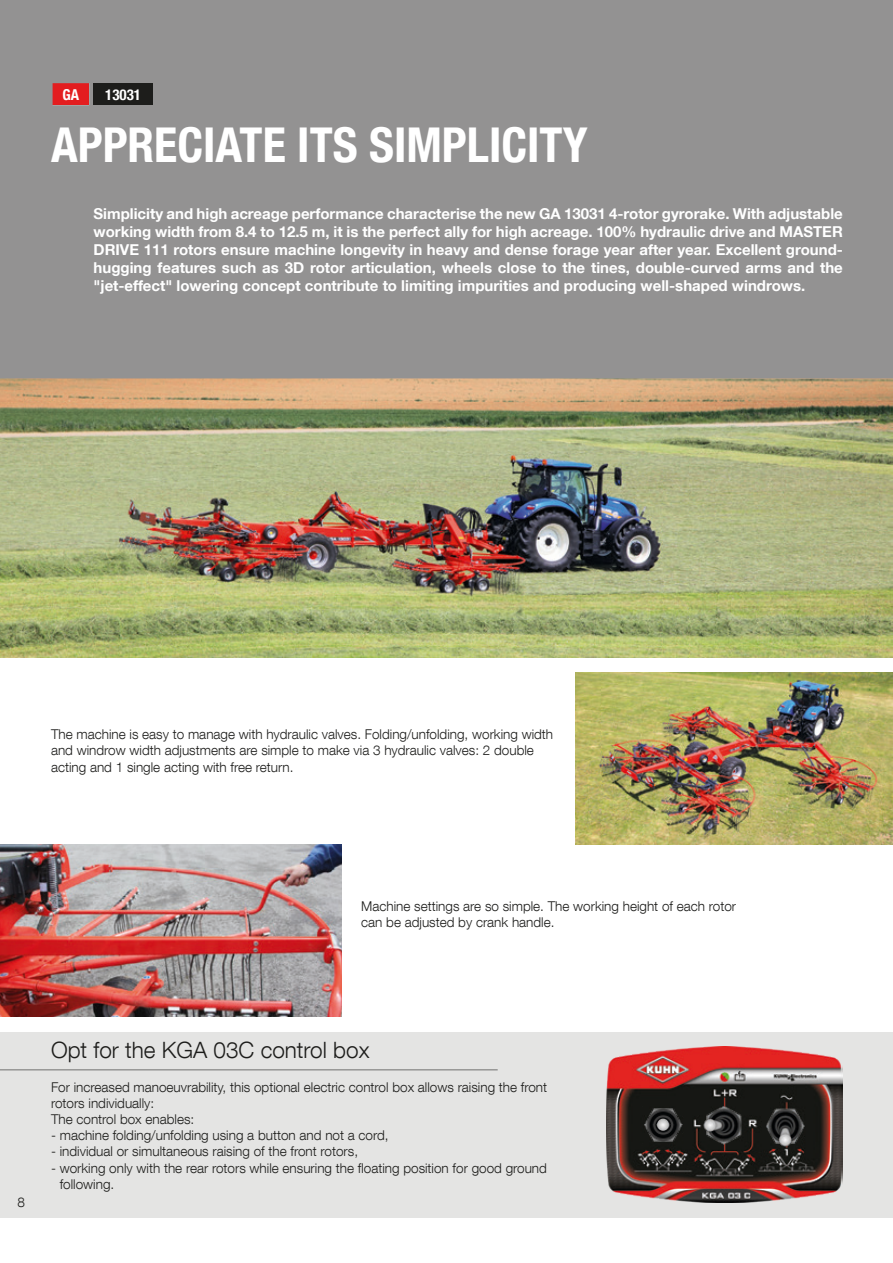
<style>
.page{position:relative;width:893px;height:1263px;background:#fff}
.page>*{position:absolute;margin:0;border:0;box-sizing:border-box;transform-origin:0 0}
.t1{font:700 condensed 48px "Helvetica Neue LT Com";color:#fff}
.t2{font:300 22.5px "Helvetica Neue LT Com";color:#1d1d1b}
.t3{font:700 15px/18px "Helvetica Neue LT Com";color:#fff;text-align:justify}
.t4{font:700 condensed 15px "Helvetica Neue LT Com";color:#fff}
.t5{font:300 13.5px/16.2px "Helvetica Neue LT Com";color:#1d1d1b}
</style>
<div class="page">
<div style="left:0;top:1032px;width:893px;height:185px;background:#e4e4e3"></div>
<img style="left:0;top:378px;width:893px;height:279px">
<img style="left:575px;top:673px;width:318px;height:171px">
<img style="left:0;top:844px;width:342px;height:172px">
<img style="left:606px;top:1047px;width:236px;height:155px">
<img style="left:765px;top:1107px;width:42px;height:40px">
<img style="left:703px;top:1105px;width:40px;height:42px">
<img style="left:643px;top:1106px;width:41px;height:37px">
<svg style="left:657px;top:1118px;width:12px;height:13px"></svg>
<div style="left:0;top:0;width:893px;height:378px;background:#939292"></div>
<svg style="left:892px;top:0;width:1px;height:303px"></svg>
<hr style="left:0;top:1069px;width:498px;height:1px;background:#70706f">
<div style="left:93px;top:84px;width:60px;height:21px;background:#1d1d1b"></div>
<p class="t4" style="left:63px;top:85px;width:18px">GA</p>
<p class="t4" style="left:105px;top:85px;width:37px">13031</p>
<h1 class="t1" style="left:51px;top:116px;width:538px">APPRECIATE ITS SIMPLICITY</h1>
<p class="t3" style="left:94px;top:204px;width:751px">Simplicity and high acreage performance characterise the new GA 13031 4-rotor gyrorake. With adjustable working width from 8.4 to 12.5 m, it is the perfect ally for high acreage. 100% hydraulic drive and MASTER DRIVE 111 rotors ensure machine longevity in heavy and dense forage year after year. Excellent ground&shy;hugging features such as 3D rotor articulation, wheels close to the tines, double-curved arms and the "jet-effect" lowering concept contribute to limiting impurities and producing well-shaped windrows.</p>
<p class="t5" style="left:51px;top:726px;width:504px">The machine is easy to manage with hydraulic valves. Folding/unfolding, working width and windrow width adjustments are simple to make via 3 hydraulic valves: 2 double acting and 1 single acting with free return.</p>
<p class="t5" style="left:361px;top:898px;width:376px">Machine settings are so simple. The working height of each rotor can be adjusted by crank handle.</p>
<p class="t5" style="left:18px;top:1193px;width:9px">8</p>
<h2 class="t2" style="left:51px;top:1036px;width:320px">Opt for the KGA 03C control box</h2>
<p class="t5" style="left:51px;top:1078px;width:498px">For increased manoeuvrability, this optional electric control box allows raising the front rotors individually:<br>The control box enables:</p>
<p class="t5" style="left:51px;top:1127px;width:339px">- machine folding/unfolding using a button and not a cord,</p>
<p class="t5" style="left:51px;top:1143px;width:309px">- individual or simultaneous raising of the front rotors,</p>
<p class="t5" style="left:60px;top:1159px;width:489px;text-indent:-9px">- working only with the rear rotors while ensuring the floating position for good ground following.</p>
</div>
